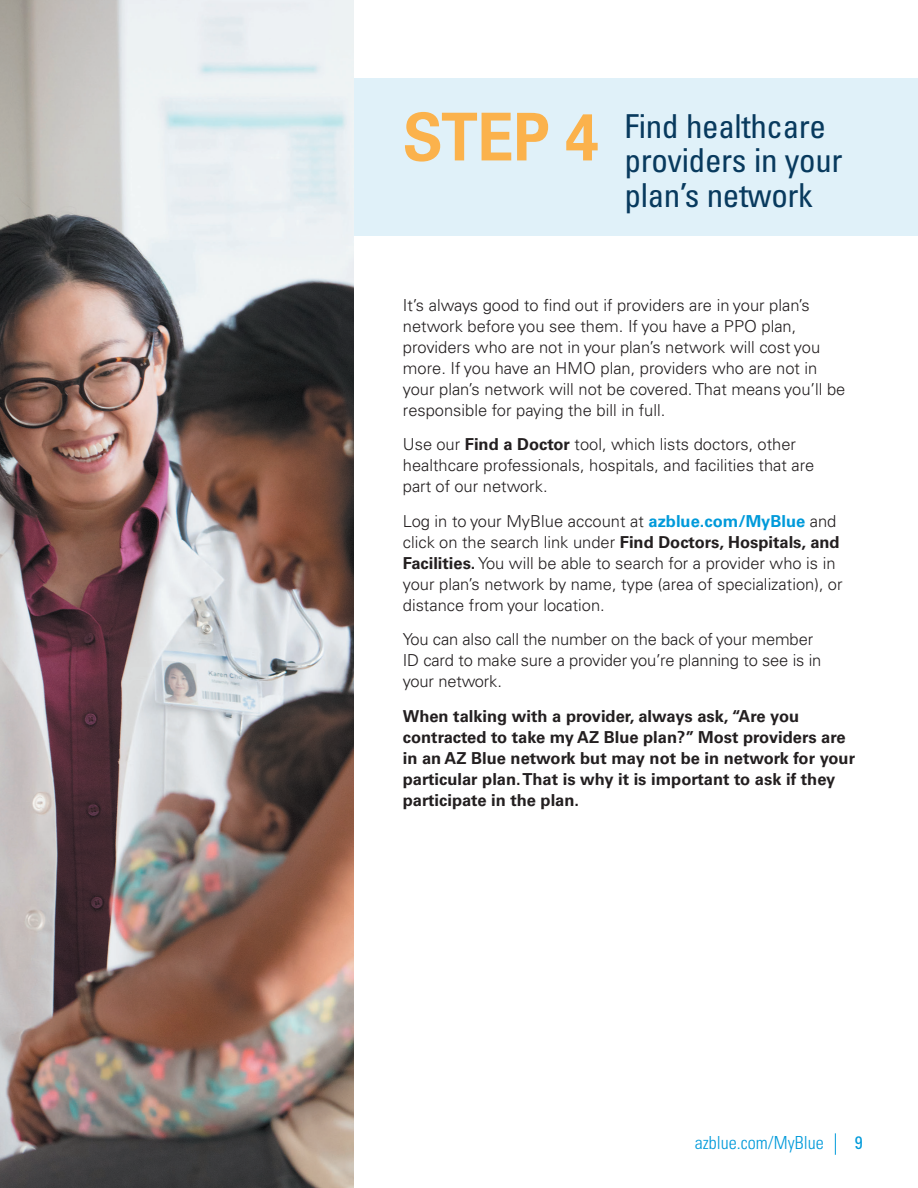
<style>
.page{position:relative;width:918px;height:1188px;background:#fff}
.page>*{position:absolute;margin:0;border:0;box-sizing:border-box;transform-origin:0 0}
.t1{font:condensed 33px/34.5px "Univers LT Pro";letter-spacing:-.01em;color:#083a5e}
.t2{font:300 condensed 18px "Univers LT Pro";color:#009ada}
.t3{font:condensed 18px "Univers LT Pro";color:#009ada}
.t4{font:300 16.5px/21px "Univers LT Pro 45";color:#231f20}
.t5{font:700 16.5px/21px "Univers LT Pro 65";color:#231f20}
.s1{font-family:"Univers LT Pro 65";font-weight:700;font-stretch:normal;font-size:66px;color:#fbb24c}
.s2{font-family:"Univers LT Pro 65";font-weight:700}
.s3{font-family:"Univers LT Pro 65";font-weight:700;color:#009ada}
</style>
<div class="page">
<svg style="left:835px;top:1133px;width:1px;height:22px"></svg>
<div style="left:0;top:78px;width:918px;height:157px;background:#e0f1f9"></div>
<img style="left:0;top:0;width:353px;height:1188px">
<h1 class="t1" style="left:625px;top:108px;width:219px;text-indent:-222px"><span class="s1">STEP 4</span> Find healthcare providers in your plan’s network</h1>
<p class="t4" style="left:403px;top:294px;width:444px">It’s always good to find out if providers are in your plan’s network before you see them. If you have a PPO plan, providers who are not in your plan’s network will cost you more. If you have an HMO plan, providers who are not in your plan’s network will not be covered. That means you’ll be responsible for paying the bill in full.</p>
<p class="t4" style="left:403px;top:434px;width:413px">Use our <span class="s2">Find a Doctor</span> tool, which lists doctors, other healthcare professionals, hospitals, and facilities that are part of our network.</p>
<p class="t4" style="left:403px;top:510px;width:441px">Log in to your MyBlue account at <span class="s3">azblue.com/MyBlue</span> and click on the search link under <span class="s2">Find Doctors, Hospitals, and Facilities.</span> You will be able to search for a provider who is in your plan’s network by name, type (area of specialization), or distance from your location.</p>
<p class="t4" style="left:403px;top:629px;width:420px">You can also call the number on the back of your member<br>ID card to make sure a provider you’re planning to see is in your network.</p>
<p class="t5" style="left:403px;top:705px;width:454px">When talking with a provider, always ask, “Are you contracted to take my AZ Blue plan?” Most providers are in an AZ Blue network but may not be in network for your particular plan. That is why it is important to ask if they participate in the plan.</p>
<p class="t2" style="left:695px;top:1130px;width:130px">azblue.com/MyBlue</p>
<p class="t3" style="left:855px;top:1131px;width:9px">9</p>
</div>
